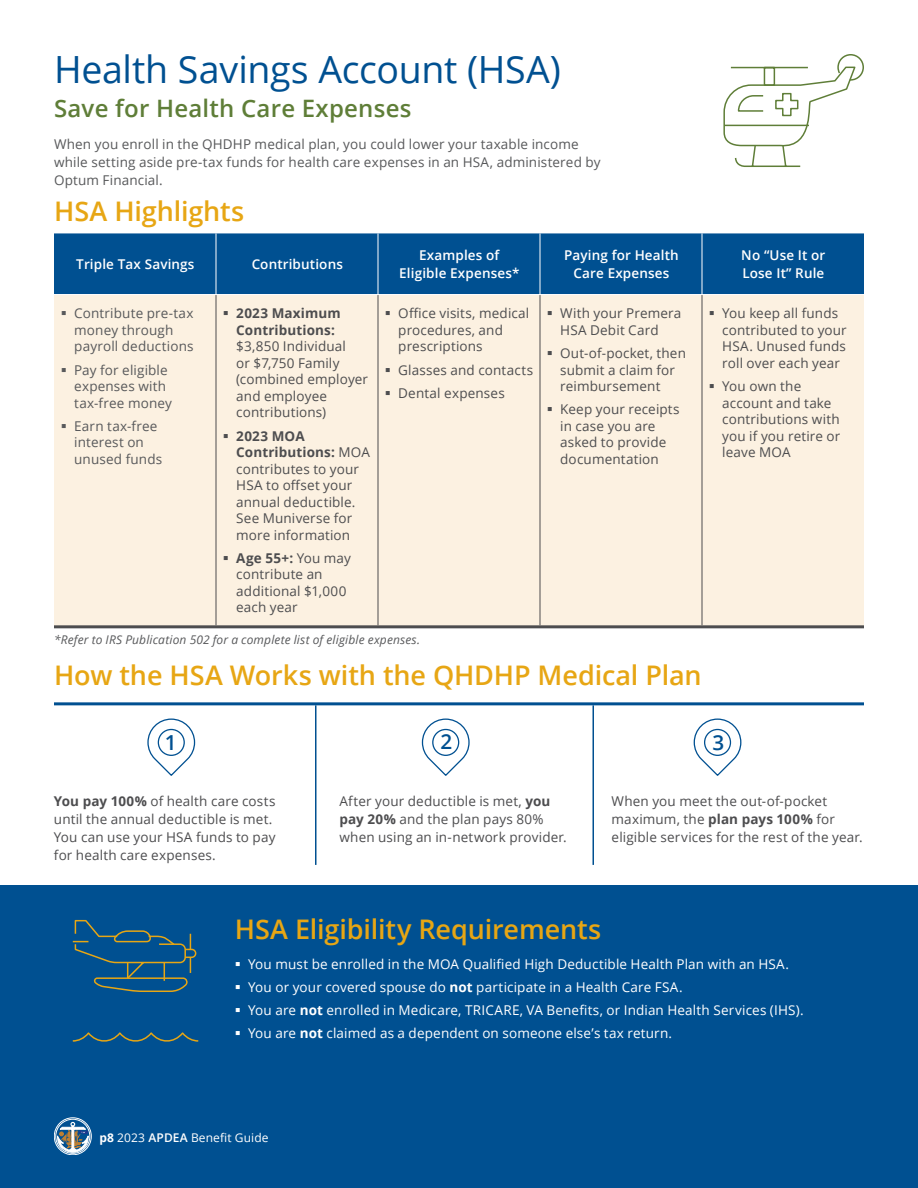
<style>
.page{position:relative;width:918px;height:1188px;background:#fff}
.page>*{position:absolute;margin:0;border:0;box-sizing:border-box;transform-origin:0 0}
.t1{font:37.5px "Open Sans";letter-spacing:-.01em;color:#005091}
.t2{font:600 27px "Open Sans";letter-spacing:-.005em;color:#e7a614}
.t3{font:600 24px "Open Sans";letter-spacing:.01em;color:#5f7e38}
.t4{font:600 20.7px "Open Sans";color:#005091}
.t5{font:13.5px/16.5px "Open Sans";letter-spacing:.01em;color:#4d4d4f}
.t6{font:13.5px/16.5px "Open Sans";letter-spacing:.01em;color:#58595b}
.t7{font:13.5px/23.2px "Open Sans";letter-spacing:.01em;color:#fff}
.t8{font:600 13.5px/18px "Open Sans";letter-spacing:.01em;color:#fff;text-align:center}
.t9{font:700 13.5px/16.5px "Open Sans";letter-spacing:.01em;color:#4d4d4f}
.t10{font:italic 12px "Open Sans";letter-spacing:.015em;color:#58595b}
.t11{font:12px "Open Sans";letter-spacing:.01em;color:#fff}
.s1{font-weight:700}
.s2{font-weight:600}
</style>
<div class="page">
<div style="left:0;top:886px;width:918px;height:302px;background:#005091"></div>
<div style="left:54px;top:233px;width:810px;height:61px;background:#005091"></div>
<div style="left:54px;top:295px;width:810px;height:330px;background:#fcf1e1"></div>
<hr style="left:216px;top:233px;width:1px;height:61px;background:#fff">
<hr style="left:378px;top:233px;width:1px;height:61px;background:#fff">
<hr style="left:540px;top:233px;width:1px;height:61px;background:#fff">
<hr style="left:702px;top:233px;width:1px;height:61px;background:#fff">
<hr style="left:216px;top:295px;width:1px;height:330px;background:#4d4d4f">
<hr style="left:378px;top:295px;width:1px;height:330px;background:#4d4d4f">
<hr style="left:540px;top:295px;width:1px;height:330px;background:#4d4d4f">
<hr style="left:702px;top:295px;width:1px;height:330px;background:#4d4d4f">
<hr style="left:54px;top:625px;width:162px;height:3px;background:#4d4d4f">
<hr style="left:216px;top:625px;width:162px;height:3px;background:#4d4d4f">
<hr style="left:378px;top:625px;width:162px;height:3px;background:#4d4d4f">
<hr style="left:540px;top:625px;width:162px;height:3px;background:#4d4d4f">
<hr style="left:702px;top:625px;width:162px;height:3px;background:#4d4d4f">
<svg style="left:147px;top:718px;width:49px;height:58px"></svg>
<svg style="left:421px;top:718px;width:49px;height:58px"></svg>
<svg style="left:693px;top:718px;width:49px;height:58px"></svg>
<hr style="left:315px;top:705px;width:1px;height:160px;background:#005091">
<hr style="left:592px;top:705px;width:2px;height:160px;background:#005091">
<hr style="left:54px;top:702px;width:810px;height:3px;background:#005091">
<div style="left:54px;top:1118px;width:38px;height:37px;border:1px solid #fff;border-radius:50%"></div>
<div style="left:56px;top:1119px;width:34px;height:34px;border:1px solid #fff;border-radius:50%"></div>
<svg style="left:56px;top:1122px;width:33px;height:30px"></svg>
<svg style="left:72px;top:919px;width:127px;height:123px"></svg>
<svg style="left:723px;top:54px;width:141px;height:113px"></svg>
<hr style="left:724px;top:125px;width:85px;height:1px;background:#5f7e38">
<svg style="left:62px;top:311px;width:4px;height:4px"></svg>
<svg style="left:62px;top:368px;width:4px;height:4px"></svg>
<svg style="left:62px;top:424px;width:4px;height:4px"></svg>
<svg style="left:224px;top:311px;width:4px;height:4px"></svg>
<svg style="left:224px;top:434px;width:4px;height:4px"></svg>
<svg style="left:224px;top:556px;width:4px;height:4px"></svg>
<svg style="left:386px;top:311px;width:4px;height:4px"></svg>
<svg style="left:386px;top:368px;width:4px;height:4px"></svg>
<svg style="left:386px;top:391px;width:4px;height:4px"></svg>
<svg style="left:548px;top:311px;width:4px;height:4px"></svg>
<svg style="left:548px;top:351px;width:4px;height:4px"></svg>
<svg style="left:548px;top:407px;width:4px;height:4px"></svg>
<svg style="left:710px;top:311px;width:4px;height:4px"></svg>
<svg style="left:710px;top:384px;width:4px;height:4px"></svg>
<h1 class="t1" style="left:54px;top:43px;width:508px">Health Savings Account (HSA)</h1>
<h3 class="t3" style="left:54px;top:92px;width:359px">Save for Health Care Expenses</h3>
<p class="t6" style="left:54px;top:134px;width:548px;line-height:18px">When you enroll in the QHDHP medical plan, you could lower your taxable income while setting aside pre-tax funds for health care expenses in an HSA, administered by<br>Optum Financial.</p>
<h2 class="t2" style="left:54px;top:193px;width:192px">HSA Highlights</h2>
<p class="t8" style="left:76px;top:255px;width:120px">Triple Tax Savings</p>
<p class="t8" style="left:252px;top:255px;width:93px">Contributions</p>
<p class="t8" style="left:399px;top:246px;width:122px">Examples of<br>Eligible Expenses*</p>
<p class="t8" style="left:564px;top:246px;width:116px">Paying for Health<br>Care Expenses</p>
<p class="t8" style="left:741px;top:246px;width:86px;text-align:left">No “Use It or<br>Lose It” Rule</p>
<p class="t6" style="left:74px;top:305px;width:121px">Contribute pre-tax money through payroll deductions</p>
<p class="t6" style="left:74px;top:361px;width:99px">Pay for eligible expenses with tax-free money</p>
<p class="t6" style="left:74px;top:417px;width:90px">Earn tax-free interest on unused funds</p>
<p class="t5" style="left:722px;top:305px;width:126px">You keep all funds contributed to your<br>HSA. Unused funds roll over each year</p>
<p class="t5" style="left:722px;top:378px;width:120px">You own the account and take contributions with you if you retire or leave MOA</p>
<p class="t5" style="left:398px;top:305px;width:133px">Office visits, medical procedures, and prescriptions</p>
<p class="t5" style="left:398px;top:358px;width:136px;line-height:23.2px">Glasses and contacts<br>Dental expenses</p>
<p class="t5" style="left:560px;top:305px;width:123px">With your Premera<br>HSA Debit Card</p>
<p class="t5" style="left:560px;top:345px;width:127px">Out-of-pocket, then submit a claim for reimbursement</p>
<p class="t5" style="left:560px;top:401px;width:121px">Keep your receipts in case you are asked to provide documentation</p>
<p class="t9" style="left:236px;top:305px;width:106px">2023 Maximum<br>Contributions:</p>
<p class="t5" style="left:236px;top:338px;width:133px">$3,850 Individual<br>or $7,750 Family (combined employer and employee contributions)</p>
<p class="t5" style="left:236px;top:427px;width:135px"><span class="s1">2023 MOA<br>Contributions:</span> MOA contributes to your<br>HSA to offset your annual deductible.<br>See Muniverse for more information</p>
<p class="t5" style="left:236px;top:549px;width:116px"><span class="s1">Age 55+:</span> You may contribute an additional $1,000 each year</p>
<p class="t10" style="left:54px;top:632px;width:368px">*Refer to IRS Publication 502 for a complete list of eligible expenses.</p>
<h2 class="t2" style="left:54px;top:657px;width:649px">How the HSA Works with the QHDHP Medical Plan</h2>
<h3 class="t4" style="left:165px;top:728px;width:13px">1</h3>
<h3 class="t4" style="left:441px;top:727px;width:13px">2</h3>
<h3 class="t4" style="left:712px;top:728px;width:13px">3</h3>
<p class="t5" style="left:54px;top:791px;width:223px;line-height:18px"><span class="s1">You pay 100%</span> of health care costs until the annual deductible is met.<br>You can use your HSA funds to pay for health care expenses.</p>
<p class="t5" style="left:612px;top:791px;width:253px;line-height:18px">When you meet the out-of-pocket maximum, the <span class="s1">plan pays 100%</span> for eligible services for the rest of the year.</p>
<p class="t5" style="left:339px;top:791px;width:229px;line-height:18px">After your deductible is met, <span class="s1">you pay 20%</span> and the plan pays 80% when using an in-network provider.</p>
<h2 class="t2" style="left:235px;top:910px;width:368px">HSA Eligibility Requirements</h2>
<p class="t7" style="left:248px;top:952px;width:557px">You must be enrolled in the MOA Qualified High Deductible Health Plan with an HSA.<br>You or your covered spouse do <span class="s1">not</span> participate in a Health Care FSA.<br>You are <span class="s1">not</span> enrolled in Medicare, TRICARE, VA Benefits, or Indian Health Services (IHS).<br>You are <span class="s1">not</span> claimed as a dependent on someone else’s tax return.</p>
<p class="t11" style="left:99px;top:1129px;width:171px"><span class="s1">p8</span> 2023 <span class="s2">APDEA</span> Benefit Guide</p>
</div>
